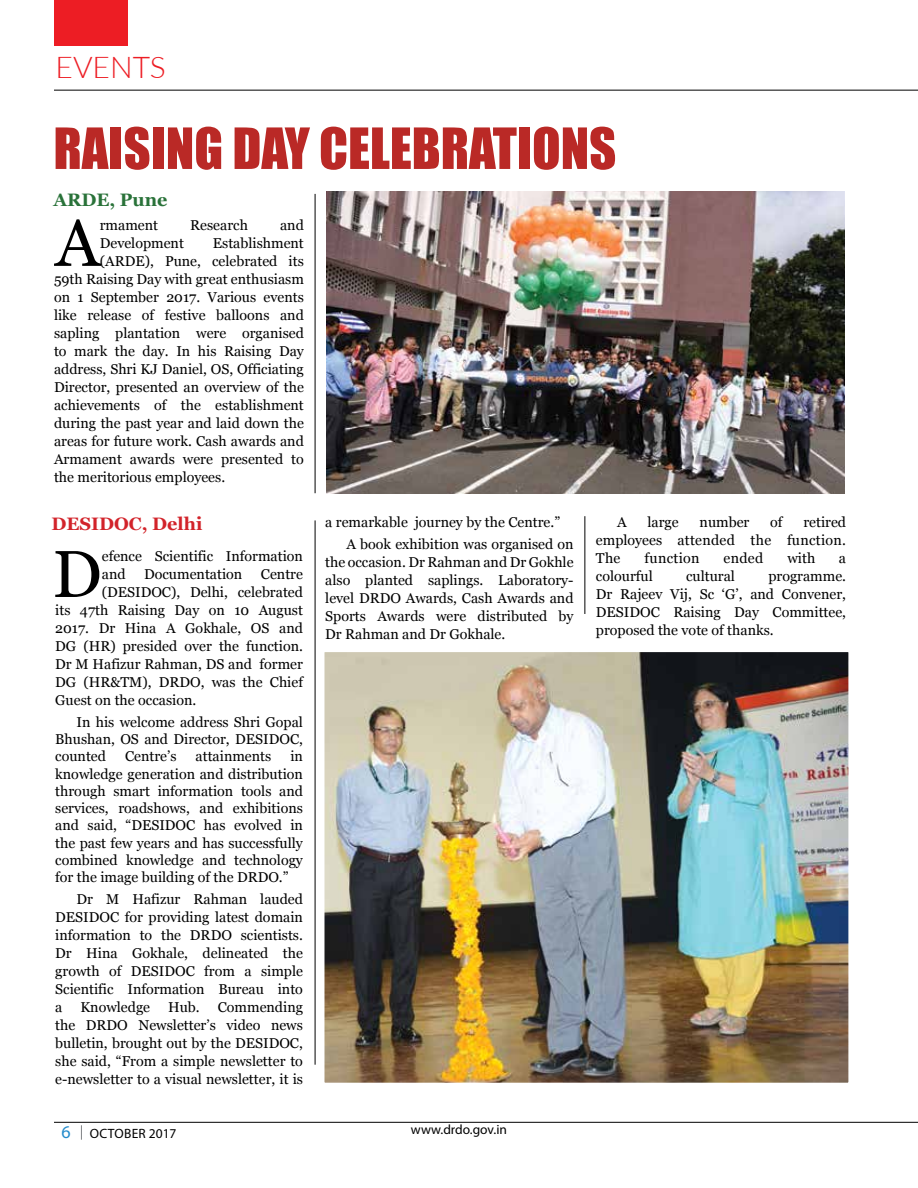
<style>
.page{position:relative;width:918px;height:1188px;background:#fff}
.page>*{position:absolute;margin:0;border:0;box-sizing:border-box;transform-origin:0 0}
.t1{font:66.15px "Georgia";color:#000}
.t2{font:52.5px "Impact";color:#ba2926}
.t3{font:300 30px "Lato";color:#ed1d24}
.t4{font:700 18px "Georgia";color:#d2232a}
.t5{font:700 18px "Georgia";color:#297239}
.t6{font:14.25px/18px "Georgia";color:#000;text-align:justify}
.t7{font:14.25px "Georgia";letter-spacing:.02em;color:#000}
.t8{font:13.5px "Myriad Pro";color:#000}
.s1{font-size:18px;color:#248bcb}
</style>
<div class="page">
<hr style="left:54px;top:90px;width:864px;height:1px;background:#000">
<div style="left:54px;top:0;width:74px;height:46px;background:#ed1d24"></div>
<hr style="left:54px;top:1122px;width:864px;height:1px;background:#000">
<svg style="left:81px;top:1125px;width:1px;height:15px"></svg>
<hr style="left:315px;top:194px;width:1px;height:299px;background:#000">
<hr style="left:315px;top:520px;width:1px;height:545px;background:#000">
<hr style="left:585px;top:516px;width:1px;height:98px;background:#000">
<img style="left:326px;top:191px;width:519px;height:302px">
<img style="left:325px;top:653px;width:523px;height:429px">
<div style="left:321px;top:649px;width:531px;height:437px;border:3px solid #fff"></div>
<h3 class="t3" style="left:56px;top:46px;width:19px">EVENTS</h3>
<h2 class="t2" style="left:53px;top:108px;width:79px">RAISING</h2>
<h2 class="t2" style="left:232px;top:108px;width:111px">DAY CELE</h2>
<h2 class="t2" style="left:412px;top:108px;width:177px">BRATIONS</h2>
<p class="t5" style="left:53px;top:186px;width:16px">ARDE</p>
<p class="t5" style="left:109px;top:186px;width:59px">, Pune</p>
<h1 class="t1" style="left:55px;top:206px;width:46px">A</h1>
<p class="t6" style="left:100px;top:216px;width:60px">rmament</p>
<p class="t6" style="left:190px;top:216px;width:59px">Research</p>
<p class="t6" style="left:280px;top:216px;width:25px">and</p>
<p class="t6" style="left:100px;top:234px;width:86px">Development</p>
<p class="t6" style="left:213px;top:234px;width:93px">Establishment</p>
<p class="t6" style="left:100px;top:252px;width:206px">(ARDE), Pune, celebrated its</p>
<p class="t6" style="left:54px;top:270px;width:251px">59th Raising Day with great enthusiasm</p>
<p class="t6" style="left:54px;top:288px;width:251px">on 1 September 2017. Various events</p>
<p class="t6" style="left:54px;top:306px;width:251px">like release of festive balloons and</p>
<p class="t6" style="left:54px;top:324px;width:251px">sapling plantation were organised</p>
<p class="t6" style="left:54px;top:342px;width:251px">to mark the day. In his Raising Day</p>
<p class="t6" style="left:54px;top:360px;width:251px">address, Shri KJ Daniel, OS, Officiating</p>
<p class="t6" style="left:54px;top:378px;width:251px">Director, presented an overview of the</p>
<p class="t6" style="left:54px;top:396px;width:251px">achievements of the establishment</p>
<p class="t6" style="left:54px;top:414px;width:251px">during the past year and laid down the</p>
<p class="t6" style="left:54px;top:432px;width:251px">areas for future work. Cash awards and</p>
<p class="t6" style="left:54px;top:450px;width:251px">Armament awards were presented to</p>
<p class="t6" style="left:54px;top:468px;width:173px">the meritorious employees.</p>
<p class="t4" style="left:51px;top:510px;width:14px">DES</p>
<p class="t4" style="left:91px;top:510px;width:23px">IDOC</p>
<p class="t4" style="left:142px;top:510px;width:62px">, Delhi</p>
<h1 class="t1" style="left:52px;top:537px;width:51px">D</h1>
<p class="t6" style="left:102px;top:547px;width:203px">efence Scientific Information and</p>
<p class="t6" style="left:144px;top:565px;width:100px">Documentation</p>
<p class="t6" style="left:261px;top:565px;width:44px">Centre</p>
<p class="t6" style="left:102px;top:583px;width:203px">(DESIDOC), Delhi, celebrated</p>
<p class="t6" style="left:55px;top:601px;width:249px">its 47th Raising Day on 10 August</p>
<p class="t6" style="left:55px;top:619px;width:249px">2017. Dr Hina A Gokhale, OS and</p>
<p class="t6" style="left:55px;top:637px;width:249px">DG (HR) presided over the function.</p>
<p class="t6" style="left:55px;top:655px;width:249px">Dr M Hafizur Rahman, DS and former</p>
<p class="t6" style="left:55px;top:673px;width:249px">DG (HR&amp;TM), DRDO, was the Chief</p>
<p class="t6" style="left:55px;top:691px;width:143px">Guest on the occasion.</p>
<p class="t6" style="left:55px;top:713px;width:249px;line-height:17.2px;text-indent:21px">In his welcome address Shri Gopal Bhushan, OS and Director, DESIDOC, counted</p>
<p class="t6" style="left:125px;top:747px;width:53px">Centre’s</p>
<p class="t6" style="left:196px;top:747px;width:77px">attainments</p>
<p class="t6" style="left:55px;top:748px;width:249px;line-height:17.2px;text-indent:235px">in knowledge generation and distribution through smart information tools and services, roadshows, and exhibitions and said, “DESIDOC has evolved in the past few years and has successfully combined knowledge and technology for the image building of the DRDO.”</p>
<p class="t6" style="left:55px;top:890px;width:249px;text-indent:21px">Dr M Hafizur Rahman lauded DESIDOC for providing latest domain information to the DRDO scientists.<br>Dr Hina Gokhale, delineated the growth of DESIDOC from a simple Scientific Information Bureau into a</p>
<p class="t6" style="left:55px;top:998px;width:249px;text-indent:162px">Commending the DRDO Newsletter’s video news bulletin, brought out by the DESIDOC, she said, “From a simple newsletter to e-newsletter to a visual newsletter, it is</p>
<p class="t6" style="left:80px;top:998px;width:71px">Knowledge</p>
<p class="t6" style="left:168px;top:998px;width:33px">Hub.</p>
<p class="t6" style="left:347px;top:511px;width:229px;line-height:22.2px;text-indent:-21px">a remarkable journey by the Centre.”<br>A book exhibition was organised on</p>
<p class="t6" style="left:325px;top:553px;width:250px">the occasion. Dr Rahman and Dr Gokhle also planted saplings. Laboratory&shy;level DRDO Awards, Cash Awards and Sports Awards were distributed by Dr Rahman and Dr Gokhale.</p>
<p class="t8" style="left:62px;top:1125px;width:38px"><span class="s1">6</span> OC</p>
<p class="t8" style="left:411px;top:1121px;width:98px">www.drdo.gov.in</p>
<p class="t8" style="left:108px;top:1125px;width:70px">TOBER 2017</p>
<p class="t6" style="left:596px;top:513px;width:252px;text-indent:207px">retired employees attended the function.<br>The</p>
<p class="t6" style="left:617px;top:513px;width:11px">A</p>
<p class="t6" style="left:648px;top:513px;width:33px">large</p>
<p class="t6" style="left:700px;top:513px;width:51px">number</p>
<p class="t6" style="left:770px;top:513px;width:14px">of</p>
<p class="t7" style="left:645px;top:550px;width:56px">function</p>
<p class="t6" style="left:724px;top:549px;width:41px">ended</p>
<p class="t6" style="left:787px;top:549px;width:29px">with</p>
<p class="t6" style="left:839px;top:549px;width:9px">a</p>
<p class="t6" style="left:596px;top:567px;width:58px">colourful</p>
<p class="t6" style="left:686px;top:567px;width:50px">cultural</p>
<p class="t6" style="left:596px;top:567px;width:252px;text-indent:172px">programme.<br>Dr Rajeev Vij, Sc ‘G’, and Convener, DESIDOC Raising Day Committee, proposed the vote of thanks.</p>
</div>
